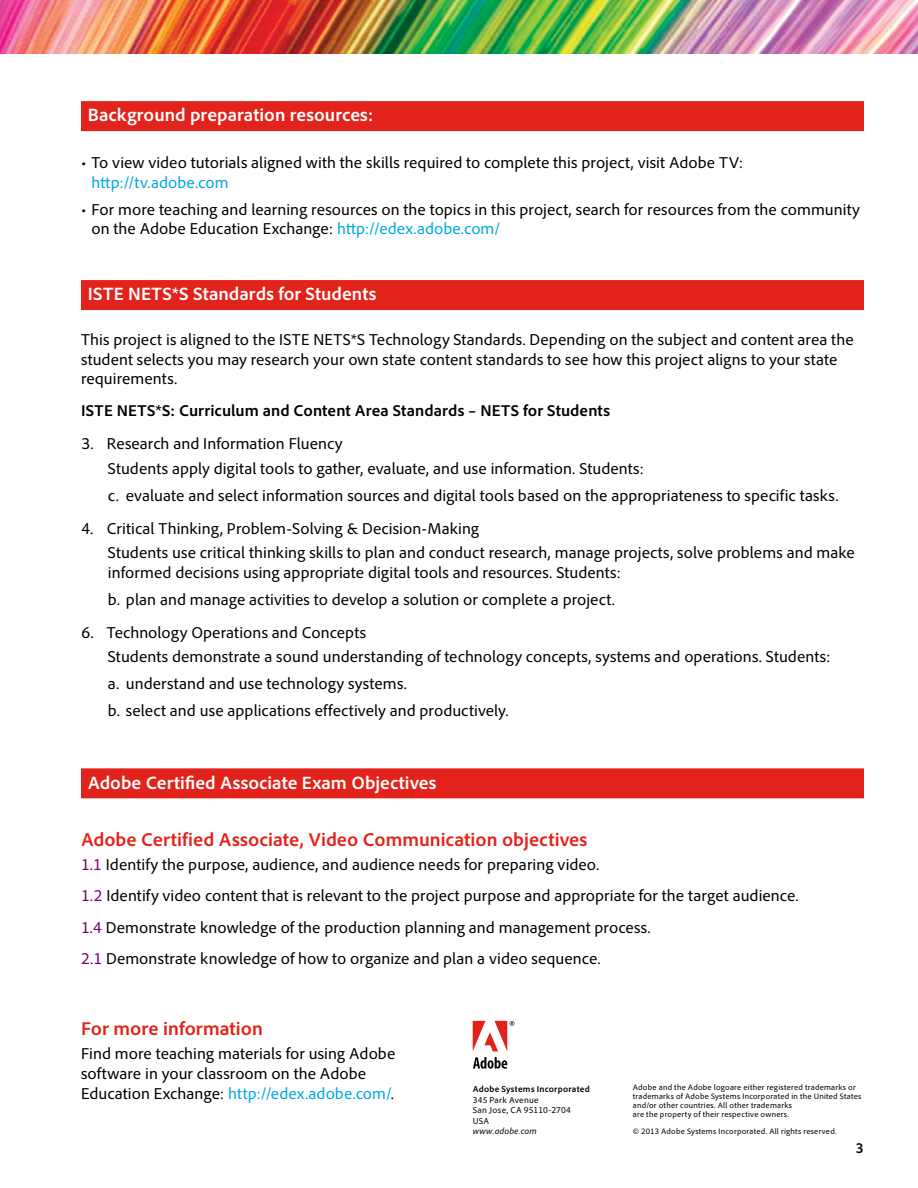
<style>
.page{position:relative;width:918px;height:1188px;background:#fff}
.page>*{position:absolute;margin:0;border:0;box-sizing:border-box;transform-origin:0 0}
.t1{font:700 19.5px "Adobe Clean";color:#e2231b}
.t2{font:700 18.75px "Adobe Clean";color:#fff}
.t3{font:16.5px/19.8px "Adobe Clean";letter-spacing:.005em;color:#000}
.t4{font:700 16.5px "Adobe Clean";letter-spacing:.005em;color:#000}
.t5{font:16.5px "Adobe Clean";letter-spacing:.005em;color:#00a8e1}
.t6{font:700 semi-condensed 15px "Adobe Clean";color:#000}
.t7{font:9px/10.5px "Adobe Clean";letter-spacing:.025em;color:#000}
.t8{font:700 9px "Adobe Clean";letter-spacing:.025em;color:#000}
.t9{font:italic 9px "Adobe Clean";letter-spacing:.025em;color:#000}
.t10{font:8.25px/9px "Adobe Clean";letter-spacing:.025em;color:#000}
.s1{color:#00a8e1}
.s2{color:#780068}
</style>
<div class="page">
<img style="left:0;top:0;width:918px;height:54px">
<div style="left:81px;top:101px;width:783px;height:30px;background:#e2231b"></div>
<div style="left:81px;top:280px;width:783px;height:30px;background:#e2231b"></div>
<div style="left:81px;top:768px;width:783px;height:30px;background:#e2231b"></div>
<svg style="left:473px;top:1057px;width:34px;height:12px"></svg>
<svg style="left:473px;top:1021px;width:41px;height:30px"></svg>
<p class="t2" style="left:88px;top:104px;width:287px">Background preparation resources:</p>
<p class="t3" style="left:81px;top:153px;width:664px">• To view video tutorials aligned with the skills required to complete this project, visit Adobe TV:</p>
<p class="t5" style="left:91px;top:173px;width:139px">http://tv.adobe.com</p>
<p class="t3" style="left:91px;top:199px;width:770px;text-indent:-10px">• For more teaching and learning resources on the topics in this project, search for resources from the community on the Adobe Education Exchange: <span class="s1">http://edex.adobe.com/</span></p>
<p class="t2" style="left:88px;top:283px;width:290px">ISTE NETS*S Standards for Students</p>
<p class="t3" style="left:81px;top:329px;width:774px">This project is aligned to the ISTE NETS*S Technology Standards. Depending on the subject and content area the student selects you may research your own state content standards to see how this project aligns to your state requirements.</p>
<p class="t4" style="left:81px;top:400px;width:531px">ISTE NETS*S: Curriculum and Content Area Standards – NETS for Students</p>
<p class="t3" style="left:108px;top:432px;width:538px;line-height:24.2px;text-indent:-27px">3. Research and Information Fluency<br>Students apply digital tools to gather, evaluate, and use information. Students:</p>
<p class="t3" style="left:108px;top:485px;width:732px">c. evaluate and select information sources and digital tools based on the appropriateness to specific tasks.</p>
<p class="t3" style="left:108px;top:516px;width:748px;line-height:24.2px;text-indent:-27px">4. Critical Thinking, Problem-Solving &amp; Decision-Making<br>Students use critical thinking skills to plan and conduct research, manage projects, solve problems and make</p>
<p class="t3" style="left:108px;top:559px;width:515px;line-height:27px">informed decisions using appropriate digital tools and resources. Students: b. plan and manage activities to develop a solution or complete a project.</p>
<p class="t3" style="left:108px;top:620px;width:724px;line-height:24.2px;text-indent:-27px">6. Technology Operations and Concepts<br>Students demonstrate a sound understanding of technology concepts, systems and operations. Students:</p>
<p class="t3" style="left:108px;top:670px;width:402px;line-height:26.5px">a. understand and use technology systems.<br>b. select and use applications effectively and productively.</p>
<p class="t2" style="left:88px;top:771px;width:350px">Adobe Certified Associate Exam Objectives</p>
<p class="t1" style="left:81px;top:827px;width:508px">Adobe Certified Associate, Video Communication objectives</p>
<p class="t3" style="left:81px;top:848px;width:719px;line-height:31.3px"><span class="s2">1.1</span> Identify the purpose, audience, and audience needs for preparing video.<br><span class="s2">1.2</span> Identify video content that is relevant to the project purpose and appropriate for the target audience.<br><span class="s2">1.4</span> Demonstrate knowledge of the production planning and management process.<br><span class="s2">2.1</span> Demonstrate knowledge of how to organize and plan a video sequence.</p>
<p class="t1" style="left:81px;top:1016px;width:183px">For more information</p>
<p class="t3" style="left:81px;top:1043px;width:316px">Find more teaching materials for using Adobe software in your classroom on the Adobe<br>Education Exchange: <span class="s1">http://edex.adobe.com/</span>.</p>
<p class="t8" style="left:473px;top:1083px;width:119px">Adobe Systems Incorporated</p>
<p class="t7" style="left:473px;top:1094px;width:100px">345 Park Avenue<br>San Jose, CA 95110-2704<br>USA</p>
<p class="t9" style="left:473px;top:1126px;width:66px">www.adobe.com</p>
<p class="t10" style="left:633px;top:1083px;width:230px">Adobe and the Adobe logoare either registered trademarks or trademarks of Adobe Systems Incorporated in the United States and/or other countries. All other trademarks<br>are the property of their respective owners.</p>
<p class="t10" style="left:633px;top:1127px;width:205px">© 2013 Adobe Systems Incorporated. All rights reserved.</p>
<p class="t6" style="left:856px;top:1139px;width:9px">3</p>
</div>
